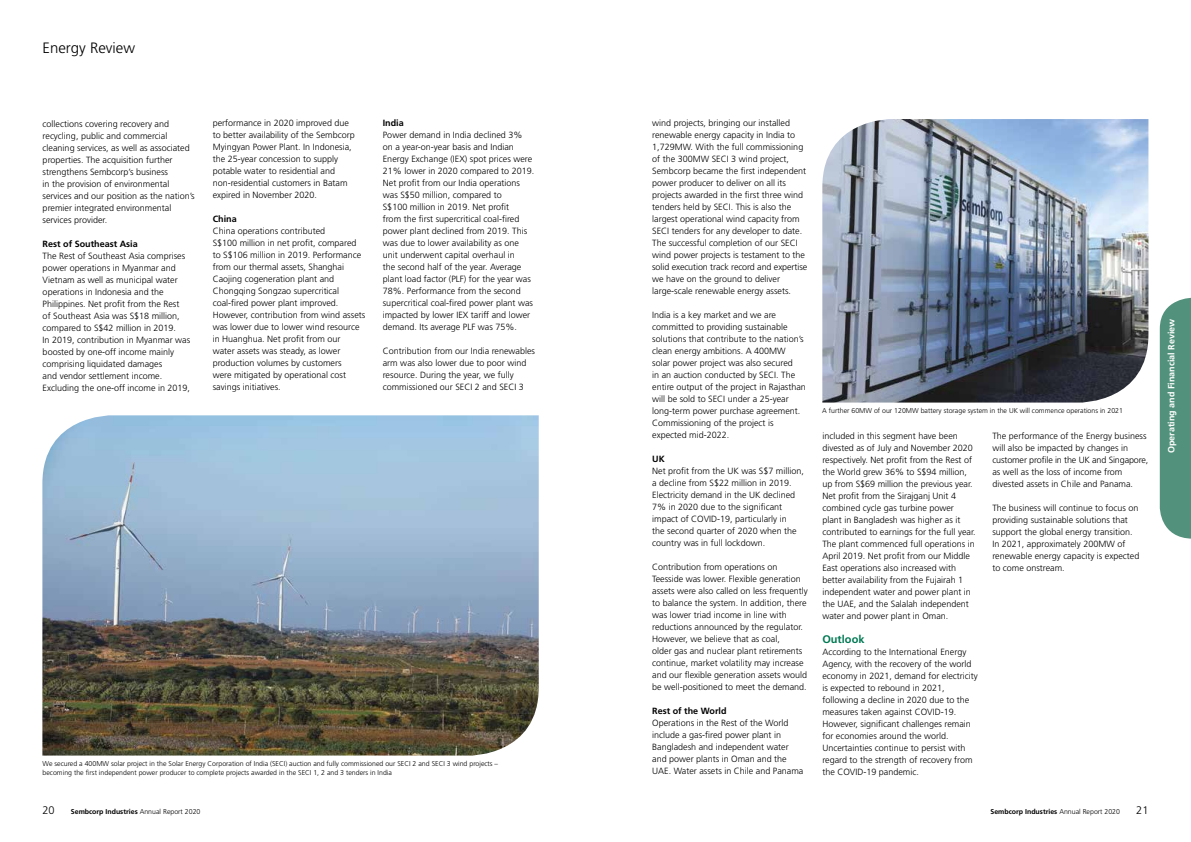
<style>
.page{position:relative;width:1191px;height:842px;background:#fff}
.page>*{position:absolute;margin:0;border:0;box-sizing:border-box;transform-origin:0 0}
.t1{font:300 15px "Frutiger";color:#000}
.t2{font:700 11px "Frutiger";color:#007853}
.t3{font:300 11px "Frutiger";color:#000}
.t4{font:300 9px/12px "Frutiger";color:#000}
.t5{font:700 9px "Frutiger";color:#000}
.t6{font:700 9px "Frutiger";color:#fff}
.t7{font:300 7px/8.5px "Frutiger";color:#000}
.t8{font:700 7px "Frutiger";color:#000}
.s1{font-weight:300}
</style>
<div class="page">
<img style="left:42px;top:415px;width:497px;height:340px">
<img style="left:822px;top:119px;width:326px;height:284px">
<svg style="left:1159px;top:298px;width:32px;height:241px;background:#5f9a86"></svg>
<h1 class="t1" style="left:43px;top:39px;width:94px">Energy Review</h1>
<p class="t4" style="left:43px;top:117px;width:154px">collections covering recovery and recycling, public and commercial cleaning services, as well as associated properties. The acquisition further strengthens Sembcorp’s business<br>in the provision of environmental services and our position as the nation’s premier integrated environmental services provider.</p>
<p class="t5" style="left:43px;top:238px;width:97px">Rest of Southeast Asia</p>
<p class="t4" style="left:43px;top:249px;width:149px">The Rest of Southeast Asia comprises power operations in Myanmar and Vietnam as well as municipal water operations in Indonesia and the Philippines. Net profit from the Rest<br>of Southeast Asia was S$18 million, compared to S$42 million in 2019.<br>In 2019, contribution in Myanmar was boosted by one-off income mainly comprising liquidated damages<br>and vendor settlement income.<br>Excluding the one-off income in 2019,</p>
<p class="t4" style="left:213px;top:117px;width:143px">performance in 2020 improved due to better availability of the Sembcorp Myingyan Power Plant. In Indonesia, the 25-year concession to supply potable water to residential and non-residential customers in Batam expired in November 2020.</p>
<p class="t5" style="left:213px;top:214px;width:26px">China</p>
<p class="t4" style="left:213px;top:225px;width:154px">China operations contributed<br>S$100 million in net profit, compared to S$106 million in 2019. Performance from our thermal assets, Shanghai Caojing cogeneration plant and Chongqing Songzao supercritical coal-fired power plant improved.<br>However, contribution from wind assets was lower due to lower wind resource in Huanghua. Net profit from our<br>water assets was steady, as lower production volumes by customers<br>were mitigated by operational cost savings initiatives.</p>
<p class="t5" style="left:383px;top:118px;width:23px">India</p>
<p class="t4" style="left:383px;top:129px;width:153px">Power demand in India declined 3% on a year-on-year basis and Indian Energy Exchange (IEX) spot prices were 21% lower in 2020 compared to 2019.<br>Net profit from our India operations was S$50 million, compared to<br>S$100 million in 2019. Net profit<br>from the first supercritical coal-fired power plant declined from 2019. This was due to lower availability as one unit underwent capital overhaul in<br>the second half of the year. Average plant load factor (PLF) for the year was 78%. Performance from the second supercritical coal-fired power plant was impacted by lower IEX tariff and lower demand. Its average PLF was 75%.</p>
<p class="t4" style="left:383px;top:345px;width:154px">Contribution from our India renewables arm was also lower due to poor wind resource. During the year, we fully commissioned our SECI 2 and SECI 3</p>
<p class="t7" style="left:43px;top:759px;width:457px">We secured a 400MW solar project in the Solar Energy Corporation of India (SECI) auction and fully commissioned our SECI 2 and SECI 3 wind projects – becoming the first independent power producer to complete projects awarded in the SECI 1, 2 and 3 tenders in India</p>
<p class="t4" style="left:652px;top:117px;width:156px">wind projects, bringing our installed renewable energy capacity in India to 1,729MW. With the full commissioning of the 300MW SECI 3 wind project, Sembcorp became the first independent power producer to deliver on all its projects awarded in the first three wind tenders held by SECI. This is also the largest operational wind capacity from SECI tenders for any developer to date.<br>The successful completion of our SECI wind power projects is testament to the solid execution track record and expertise we have on the ground to deliver large-scale renewable energy assets.</p>
<p class="t4" style="left:652px;top:309px;width:155px">India is a key market and we are committed to providing sustainable solutions that contribute to the nation’s clean energy ambitions. A 400MW solar power project was also secured<br>in an auction conducted by SECI. The entire output of the project in Rajasthan will be sold to SECI under a 25-year long-term power purchase agreement.<br>Commissioning of the project is expected mid-2022.</p>
<p class="t5" style="left:652px;top:454px;width:14px">UK</p>
<p class="t4" style="left:652px;top:465px;width:153px">Net profit from the UK was S$7 million, a decline from S$22 million in 2019.<br>Electricity demand in the UK declined 7% in 2020 due to the significant impact of COVID-19, particularly in<br>the second quarter of 2020 when the country was in full lockdown.</p>
<p class="t4" style="left:652px;top:561px;width:157px">Contribution from operations on Teesside was lower. Flexible generation assets were also called on less frequently to balance the system. In addition, there was lower triad income in line with reductions announced by the regulator.<br>However, we believe that as coal,<br>older gas and nuclear plant retirements continue, market volatility may increase and our flexible generation assets would be well-positioned to meet the demand.</p>
<p class="t5" style="left:652px;top:706px;width:76px">Rest of the World</p>
<p class="t4" style="left:652px;top:717px;width:153px">Operations in the Rest of the World include a gas-fired power plant in Bangladesh and independent water and power plants in Oman and the UAE. Water assets in Chile and Panama</p>
<p class="t7" style="left:822px;top:406px;width:302px">A further 60MW of our 120MW battery storage system in the UK will commence operations in 2021</p>
<p class="t4" style="left:822px;top:429px;width:155px">included in this segment have been divested as of July and November 2020 respectively. Net profit from the Rest of the World grew 36% to S$94 million, up from S$69 million the previous year.<br>Net profit from the Sirajganj Unit 4 combined cycle gas turbine power<br>plant in Bangladesh was higher as it contributed to earnings for the full year.<br>The plant commenced full operations in April 2019. Net profit from our Middle East operations also increased with better availability from the Fujairah 1 independent water and power plant in the UAE, and the Salalah independent water and power plant in Oman.</p>
<p class="t2" style="left:822px;top:632px;width:44px">Outlook</p>
<p class="t4" style="left:822px;top:645px;width:157px">According to the International Energy Agency, with the recovery of the world economy in 2021, demand for electricity is expected to rebound in 2021, following a decline in 2020 due to the measures taken against COVID-19.<br>However, significant challenges remain for economies around the world.<br>Uncertainties continue to persist with regard to the strength of recovery from the COVID-19 pandemic.</p>
<p class="t4" style="left:992px;top:429px;width:157px">The performance of the Energy business will also be impacted by changes in customer profile in the UK and Singapore, as well as the loss of income from divested assets in Chile and Panama.</p>
<p class="t4" style="left:992px;top:501px;width:148px">The business will continue to focus on providing sustainable solutions that support the global energy transition.<br>In 2021, approximately 200MW of renewable energy capacity is expected to come onstream.</p>
<p class="t3" style="left:43px;top:804px;width:14px">20</p>
<p class="t8" style="left:71px;top:807px;width:131px">Sembcorp Industries <span class="s1">Annual Report 2020</span></p>
<p class="t8" style="left:990px;top:807px;width:131px">Sembcorp Industries <span class="s1">Annual Report 2020</span></p>
<p class="t3" style="left:1136px;top:804px;width:14px">21</p>
<p class="t6" style="left:1166px;top:453px;width:136px;rotate:-90deg">Operating and Financial Review</p>
</div>
